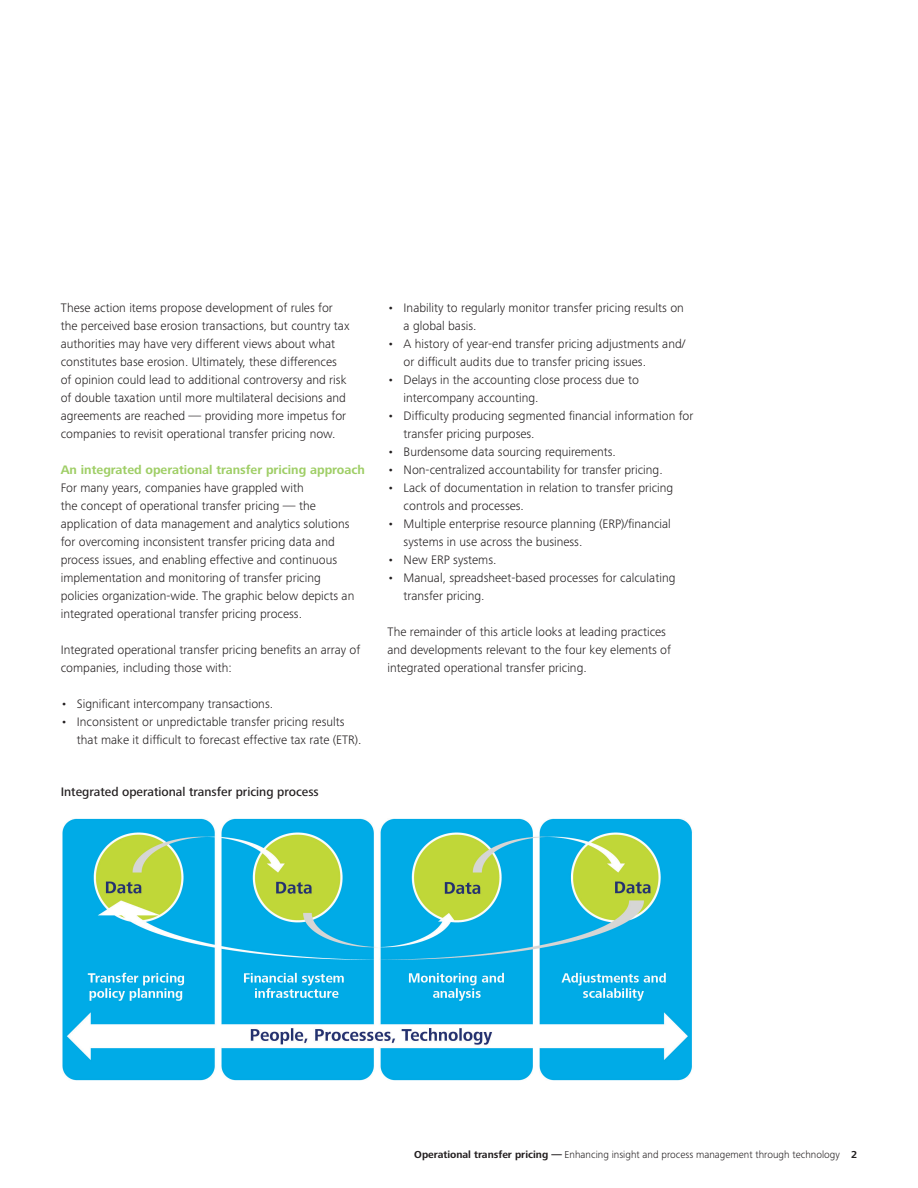
<style>
.page{position:relative;width:918px;height:1188px;background:#fff}
.page>*{position:absolute;margin:0;border:0;box-sizing:border-box;transform-origin:0 0}
.Body_copy{font:300 12.75px/18px "Frutiger Next Pro";color:#231f20}
.Subhead_style__B_sub{font:700 12.75px "Frutiger Next Pro";color:#9fce66}
.Body_copy-2{font:500 12.75px "Frutiger Next Pro";color:#231f20}
.Caption_style__Capti{font:300 10.5px "Frutiger Next Pro";color:#231f20}
.s1{font-weight:700}
</style>
<div class="page">
<img style="left:62px;top:818px;width:630px;height:263px">
<p class="Body_copy" style="left:61px;top:299px;width:290px">These action items propose development of rules for the perceived base erosion transactions, but country tax authorities may have very different views about what constitutes base erosion. Ultimately, these differences of opinion could lead to additional controversy and risk of double taxation until more multilateral decisions and agreements are reached — providing more impetus for companies to revisit operational transfer pricing now.</p>
<p class="Subhead_style__B_sub" style="left:61px;top:463px;width:306px">An integrated operational transfer pricing approach</p>
<p class="Body_copy" style="left:61px;top:479px;width:295px">For many years, companies have grappled with<br>the concept of operational transfer pricing — the application of data management and analytics solutions for overcoming inconsistent transfer pricing data and process issues, and enabling effective and continuous implementation and monitoring of transfer pricing policies organization-wide. The graphic below depicts an integrated operational transfer pricing process.</p>
<p class="Body_copy" style="left:61px;top:641px;width:301px">Integrated operational transfer pricing benefits an array of companies, including those with:</p>
<p class="Body_copy" style="left:61px;top:695px;width:214px">• Significant intercompany transactions.</p>
<p class="Body_copy" style="left:77px;top:713px;width:286px;text-indent:-16px">• Inconsistent or unpredictable transfer pricing results that make it difficult to forecast effective tax rate (ETR).</p>
<p class="Body_copy-2" style="left:61px;top:784px;width:260px">Integrated operational transfer pricing process</p>
<p class="Body_copy" style="left:404px;top:299px;width:282px;text-indent:-16px">• Inability to regularly monitor transfer pricing results on a global basis.</p>
<p class="Body_copy" style="left:404px;top:335px;width:283px;text-indent:-16px">• A history of year-end transfer pricing adjustments and/ or difficult audits due to transfer pricing issues.</p>
<p class="Body_copy" style="left:404px;top:371px;width:237px;text-indent:-16px">• Delays in the accounting close process due to intercompany accounting.</p>
<p class="Body_copy" style="left:404px;top:407px;width:291px;text-indent:-16px">• Difficulty producing segmented financial information for transfer pricing purposes.</p>
<p class="Body_copy" style="left:387px;top:443px;width:230px">• Burdensome data sourcing requirements.</p>
<p class="Body_copy" style="left:387px;top:461px;width:277px">• Non-centralized accountability for transfer pricing.</p>
<p class="Body_copy" style="left:404px;top:479px;width:271px;text-indent:-16px">• Lack of documentation in relation to transfer pricing controls and processes.</p>
<p class="Body_copy" style="left:404px;top:515px;width:269px;text-indent:-16px">• Multiple enterprise resource planning (ERP)/financial systems in use across the business.</p>
<p class="Body_copy" style="left:387px;top:551px;width:111px">• New ERP systems.</p>
<p class="Body_copy" style="left:404px;top:569px;width:273px;text-indent:-16px">• Manual, spreadsheet-based processes for calculating transfer pricing.</p>
<p class="Body_copy" style="left:387px;top:623px;width:285px">The remainder of this article looks at leading practices and developments relevant to the four key elements of integrated operational transfer pricing.</p>
<p class="Caption_style__Capti" style="left:414px;top:1148px;width:444px"><span class="s1">Operational transfer pricing —</span> Enhancing insight and process management through technology <span class="s1">2</span></p>
</div>
